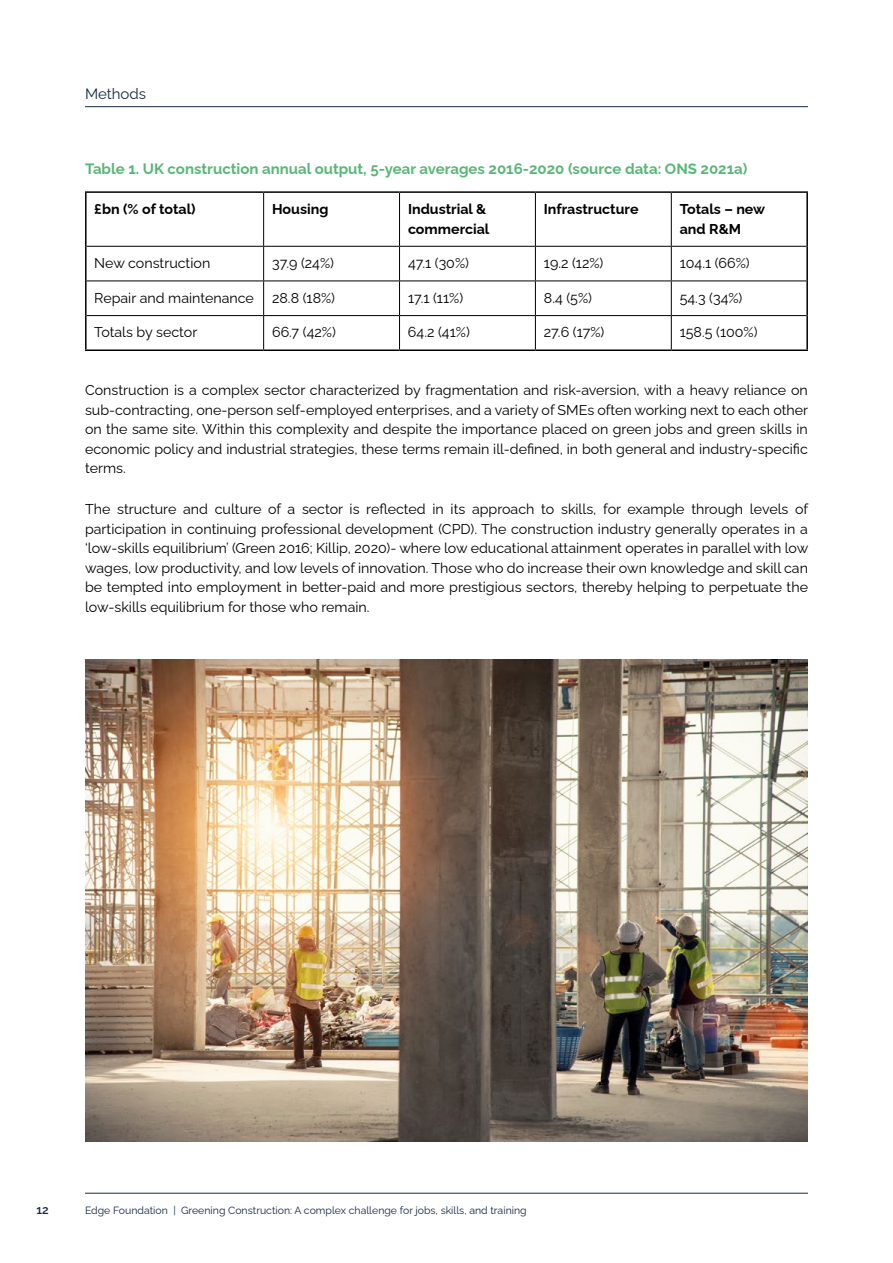
<style>
.page{position:relative;width:893px;height:1263px;background:#fff}
.page>*{position:absolute;margin:0;border:0;box-sizing:border-box;transform-origin:0 0}
.t1{font:700 15px "Raleway";color:#5ab678}
.t2{font:15px "Raleway";color:#152944}
.t3{font:14.25px/19.5px "Raleway";color:#000;text-align:justify}
.t4{font:700 14.25px/19.5px "Raleway";color:#000}
.t5{font:600 12px "Raleway";color:#152944}
.t6{font:10.5px "Raleway";color:#152944}
</style>
<div class="page">
<hr style="left:85px;top:106px;width:723px;height:1px;background:#152944">
<hr style="left:85px;top:1193px;width:723px;height:1px;background:#152944">
<hr style="left:263px;top:193px;width:1px;height:53px;background:#000">
<hr style="left:399px;top:193px;width:1px;height:53px;background:#000">
<hr style="left:535px;top:193px;width:1px;height:53px;background:#000">
<hr style="left:671px;top:193px;width:1px;height:53px;background:#000">
<hr style="left:87px;top:246px;width:177px;height:1px;background:#000">
<hr style="left:264px;top:246px;width:135px;height:1px;background:#000">
<hr style="left:263px;top:247px;width:1px;height:34px;background:#000">
<hr style="left:399px;top:246px;width:136px;height:1px;background:#000">
<hr style="left:399px;top:247px;width:1px;height:34px;background:#000">
<hr style="left:535px;top:246px;width:136px;height:1px;background:#000">
<hr style="left:535px;top:247px;width:1px;height:34px;background:#000">
<hr style="left:671px;top:246px;width:135px;height:1px;background:#000">
<hr style="left:671px;top:247px;width:1px;height:34px;background:#000">
<hr style="left:87px;top:281px;width:177px;height:1px;background:#000">
<hr style="left:264px;top:281px;width:135px;height:1px;background:#000">
<hr style="left:263px;top:281px;width:1px;height:34px;background:#000">
<hr style="left:399px;top:281px;width:136px;height:1px;background:#000">
<hr style="left:399px;top:281px;width:1px;height:34px;background:#000">
<hr style="left:535px;top:281px;width:136px;height:1px;background:#000">
<hr style="left:535px;top:281px;width:1px;height:34px;background:#000">
<hr style="left:671px;top:281px;width:135px;height:1px;background:#000">
<hr style="left:671px;top:281px;width:1px;height:34px;background:#000">
<hr style="left:87px;top:315px;width:177px;height:1px;background:#000">
<hr style="left:264px;top:315px;width:135px;height:1px;background:#000">
<hr style="left:263px;top:316px;width:1px;height:33px;background:#000">
<hr style="left:399px;top:315px;width:136px;height:1px;background:#000">
<hr style="left:399px;top:316px;width:1px;height:33px;background:#000">
<hr style="left:535px;top:315px;width:136px;height:1px;background:#000">
<hr style="left:535px;top:316px;width:1px;height:33px;background:#000">
<hr style="left:671px;top:315px;width:135px;height:1px;background:#000">
<hr style="left:671px;top:316px;width:1px;height:33px;background:#000">
<hr style="left:85px;top:191px;width:179px;height:2px;background:#000">
<hr style="left:85px;top:193px;width:2px;height:53px;background:#000">
<hr style="left:264px;top:191px;width:135px;height:2px;background:#000">
<hr style="left:399px;top:191px;width:136px;height:2px;background:#000">
<hr style="left:535px;top:191px;width:136px;height:2px;background:#000">
<hr style="left:671px;top:191px;width:137px;height:2px;background:#000">
<hr style="left:806px;top:193px;width:2px;height:53px;background:#000">
<hr style="left:85px;top:246px;width:2px;height:35px;background:#000">
<hr style="left:806px;top:246px;width:2px;height:35px;background:#000">
<hr style="left:85px;top:281px;width:2px;height:35px;background:#000">
<hr style="left:806px;top:281px;width:2px;height:35px;background:#000">
<hr style="left:85px;top:316px;width:2px;height:33px;background:#000">
<hr style="left:806px;top:316px;width:2px;height:33px;background:#000">
<hr style="left:85px;top:349px;width:179px;height:2px;background:#000">
<hr style="left:264px;top:349px;width:135px;height:2px;background:#000">
<hr style="left:399px;top:349px;width:136px;height:2px;background:#000">
<hr style="left:535px;top:349px;width:136px;height:2px;background:#000">
<hr style="left:671px;top:349px;width:137px;height:2px;background:#000">
<img style="left:85px;top:659px;width:723px;height:483px">
<p class="t2" style="left:85px;top:82px;width:63px">Methods</p>
<p class="t1" style="left:85px;top:156px;width:664px">Table 1. UK construction annual output, 5-year averages 2016-2020 (source data: ONS 2021a)</p>
<p class="t4" style="left:94px;top:198px;width:103px">£bn (% of total)</p>
<p class="t4" style="left:272px;top:198px;width:58px">Housing</p>
<p class="t4" style="left:408px;top:198px;width:83px">Industrial &amp; commercial</p>
<p class="t4" style="left:544px;top:198px;width:96px">Infrastructure</p>
<p class="t4" style="left:680px;top:198px;width:87px">Totals – new and R&amp;M</p>
<p class="t3" style="left:94px;top:252px;width:118px">New construction</p>
<p class="t3" style="left:272px;top:252px;width:63px">37.9 (24%)</p>
<p class="t3" style="left:408px;top:252px;width:62px">47.1 (30%)</p>
<p class="t3" style="left:544px;top:252px;width:61px">19.2 (12%)</p>
<p class="t3" style="left:680px;top:252px;width:71px">104.1 (66%)</p>
<p class="t3" style="left:94px;top:286px;width:161px">Repair and maintenance</p>
<p class="t3" style="left:272px;top:286px;width:65px">28.8 (18%)</p>
<p class="t3" style="left:408px;top:286px;width:57px">17.1 (11%)</p>
<p class="t3" style="left:544px;top:286px;width:50px">8.4 (5%)</p>
<p class="t3" style="left:680px;top:286px;width:64px">54.3 (34%)</p>
<p class="t3" style="left:94px;top:321px;width:105px">Totals by sector</p>
<p class="t3" style="left:272px;top:321px;width:65px">66.7 (42%)</p>
<p class="t3" style="left:408px;top:321px;width:63px">64.2 (41%)</p>
<p class="t3" style="left:544px;top:321px;width:62px">27.6 (17%)</p>
<p class="t3" style="left:680px;top:321px;width:79px">158.5 (100%)</p>
<p class="t3" style="left:85px;top:379px;width:725px">Construction is a complex sector characterized by fragmentation and risk-aversion, with a heavy reliance on sub-contracting, one-person self-employed enterprises, and a variety of SMEs often working next to each other on the same site. Within this complexity and despite the importance placed on green jobs and green skills in economic policy and industrial strategies, these terms remain ill-defined, in both general and industry-specific terms.</p>
<p class="t3" style="left:85px;top:498px;width:725px">The structure and culture of a sector is reflected in its approach to skills, for example through levels of participation in continuing professional development (CPD). The construction industry generally operates in a ‘low-skills equilibrium’ (Green 2016; Killip, 2020)- where low educational attainment operates in parallel with low wages, low productivity, and low levels of innovation. Those who do increase their own knowledge and skill can be tempted into employment in better-paid and more prestigious sectors, thereby helping to perpetuate the low-skills equilibrium for those who remain.</p>
<p class="t5" style="left:36px;top:1200px;width:14px">12</p>
<p class="t6" style="left:85px;top:1202px;width:443px">Edge Foundation | Greening Construction: A complex challenge for jobs, skills, and training</p>
</div>
